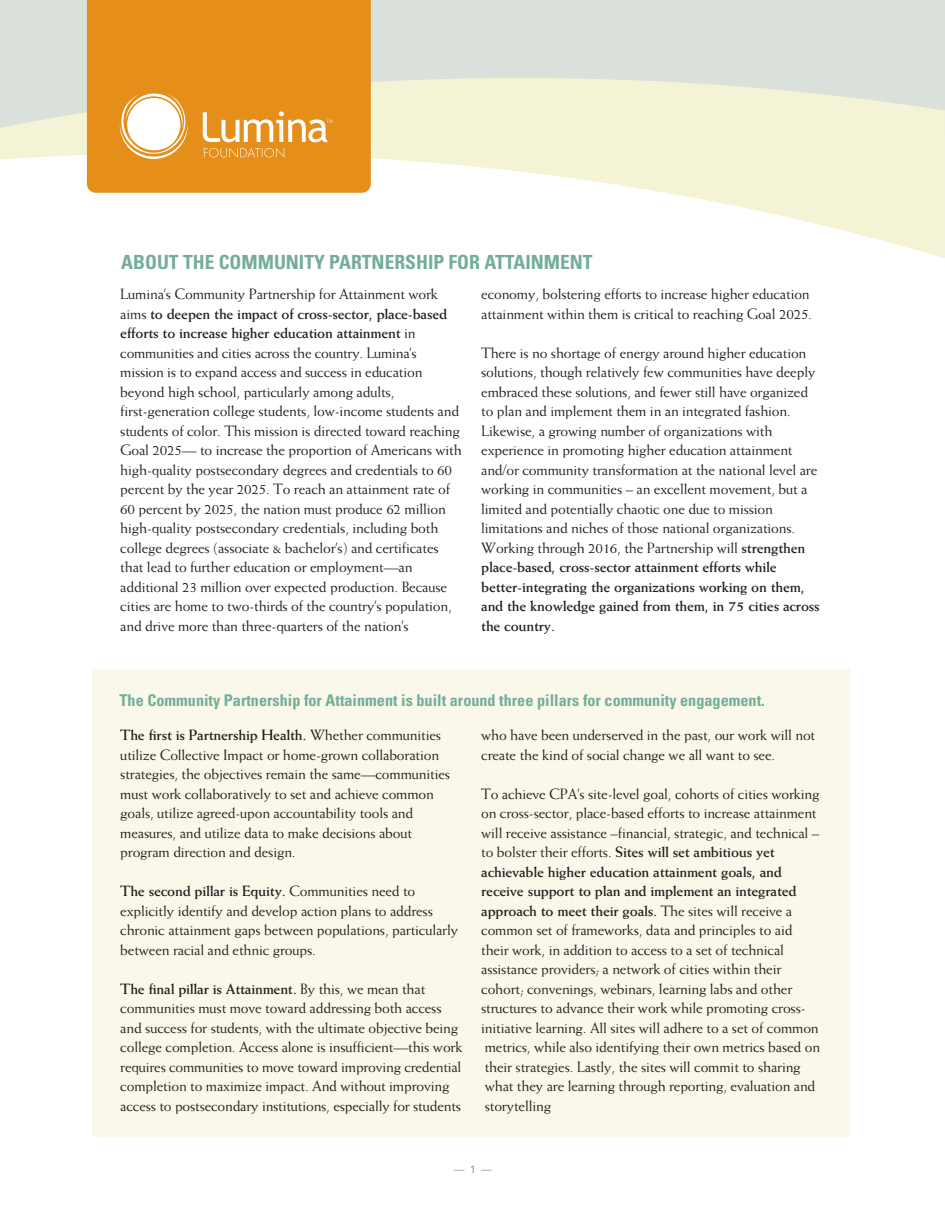
<style>
.page{position:relative;width:945px;height:1215px;background:#fff}
.page>*{position:absolute;margin:0;border:0;box-sizing:border-box;transform-origin:0 0}
.t1{font:700 condensed 19.5px "Univers";color:#74ad99}
.t2{font:700 condensed 16.2px "Univers";color:#74ad99}
.t3{font:15px/19.5px "Weiss";letter-spacing:-.015em;color:#231f20}
.t4{font:10.5px "Univers";color:#939598}
.s1{font-weight:700}
</style>
<div class="page">
<div style="left:92px;top:669px;width:758px;height:468px;background:#f9f8ea"></div>
<div style="left:0;top:0;width:945px;height:135px;background:#dae1da"></div>
<svg style="left:0;top:78px;width:945px;height:180px;fill:#f4f3da"></svg>
<div style="left:87px;top:0;width:284px;height:193px;background:#e58e19"></div>
<svg style="left:120px;top:93px;width:70px;height:68px;background:#f3cf9d"></svg>
<svg style="left:204px;top:148px;width:80px;height:10px"></svg>
<svg style="left:203px;top:111px;width:129px;height:31px;background:#ecaf5e"></svg>
<h1 class="t1" style="left:121px;top:250px;width:473px">ABOUT THE COMMUNITY PARTNERSHIP FOR ATTAINMENT</h1>
<p class="t3" style="left:120px;top:284px;width:343px">Lumina’s Community Partnership for Attainment work aims <span class="s1">to deepen the impact of cross-sector, place-based efforts to increase higher education attainment</span> in communities and cities across the country. Lumina’s mission is to expand access and success in education beyond high school, particularly among adults, first-generation college students, low-income students and students of color. This mission is directed toward reaching Goal 2025— to increase the proportion of Americans with high-quality postsecondary degrees and credentials to 60 percent by the year 2025. To reach an attainment rate of 60 percent by 2025, the nation must produce 62 million high-quality postsecondary credentials, including both college degrees (associate &amp; bachelor’s) and certificates that lead to further education or employment—an additional 23 million over expected production. Because cities are home to two-thirds of the country’s population, and drive more than three-quarters of the nation’s</p>
<p class="t3" style="left:481px;top:284px;width:332px">economy, bolstering efforts to increase higher education attainment within them is critical to reaching Goal 2025.</p>
<p class="t3" style="left:481px;top:343px;width:340px">There is no shortage of energy around higher education solutions, though relatively few communities have deeply embraced these solutions, and fewer still have organized to plan and implement them in an integrated fashion.<br>Likewise, a growing number of organizations with experience in promoting higher education attainment and/or community transformation at the national level are working in communities – an excellent movement, but a limited and potentially chaotic one due to mission limitations and niches of those national organizations.<br>Working through 2016, the Partnership will <span class="s1">strengthen place-based, cross-sector attainment efforts while better-integrating the organizations working on them, and the knowledge gained from them, in 75 cities across the country.</span></p>
<p class="t2" style="left:120px;top:690px;width:647px">The Community Partnership for Attainment is built around three pillars for community engagement.</p>
<p class="t3" style="left:120px;top:725px;width:331px"><span class="s1">The first is Partnership Health.</span> Whether communities utilize Collective Impact or home-grown collaboration strategies, the objectives remain the same—communities must work collaboratively to set and achieve common goals, utilize agreed-upon accountability tools and measures, and utilize data to make decisions about program direction and design.</p>
<p class="t3" style="left:120px;top:881px;width:339px"><span class="s1">The second pillar is Equity.</span> Communities need to explicitly identify and develop action plans to address chronic attainment gaps between populations, particularly between racial and ethnic groups.</p>
<p class="t3" style="left:120px;top:979px;width:344px"><span class="s1">The final pillar is Attainment.</span> By this, we mean that communities must move toward addressing both access and success for students, with the ultimate objective being college completion. Access alone is insufficient—this work requires communities to move toward improving credential completion to maximize impact. And without improving access to postsecondary institutions, especially for students</p>
<p class="t3" style="left:481px;top:725px;width:336px">who have been underserved in the past, our work will not create the kind of social change we all want to see.</p>
<p class="t3" style="left:481px;top:784px;width:340px">To achieve CPA’s site-level goal, cohorts of cities working on cross-sector, place-based efforts to increase attainment will receive assistance –financial, strategic, and technical – to bolster their efforts. <span class="s1">Sites will set ambitious yet achievable higher education attainment goals, and receive support to plan and implement an integrated approach to meet their goals.</span> The sites will receive a common set of frameworks, data and principles to aid their work, in addition to access to a set of technical assistance providers; a network of cities within their cohort; convenings, webinars, learning labs and other structures to advance their work while promoting cross&shy;initiative learning. All sites will adhere to a set of common metrics, while also identifying their own metrics based on their strategies. Lastly, the sites will commit to sharing what they are learning through reporting, evaluation and storytelling</p>
<p class="t4" style="left:454px;top:1164px;width:39px">— 1 —</p>
</div>
